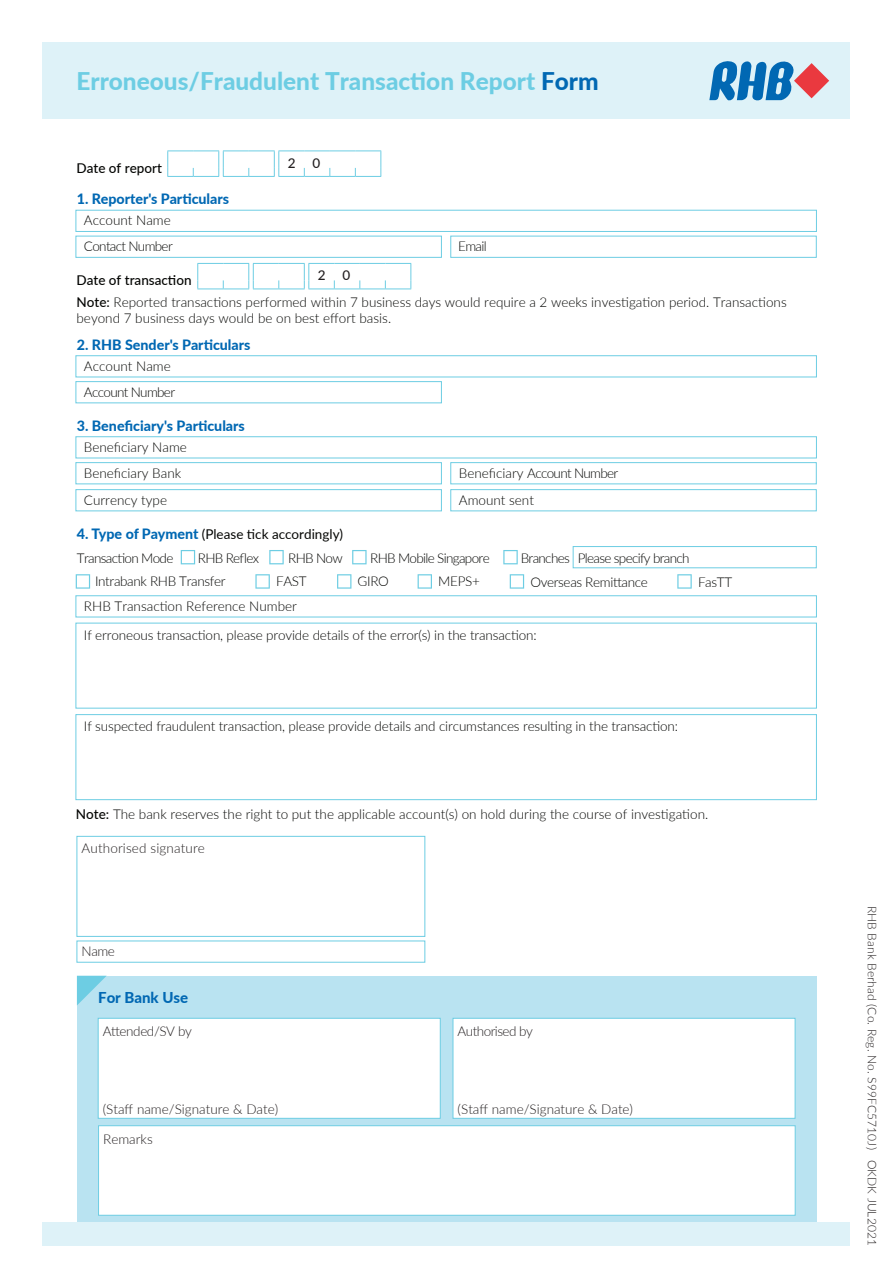
<style>
.page{position:relative;width:893px;height:1263px;background:#fff}
.page>*{position:absolute;margin:0;border:0;box-sizing:border-box;transform-origin:0 0}
.t1{font:800 24.3px "Lato";color:#6dcde3}
.t2{font:800 15px "Lato";color:#0168b3}
.t3{font:800 14.25px "Lato";color:#0168b3}
.t4{font:300 13.5px/25.8px "Lato";letter-spacing:-.01em;color:#040503}
.t5{font:300 13.5px/25.8px "Lato";letter-spacing:-.05em;color:#040503}
.t6{font:300 13.5px "Lato";color:#231f20}
.t7{font:13.5px "Lato";color:#040503}
.t8{font:500 13.5px "Lato";color:#040503}
.t9{font:300 13.5px "Lato";letter-spacing:-.03em;color:#231f20}
.t10{font:300 13.5px "Lato";letter-spacing:-.04em;color:#231f20}
.t11{font:500 13.5px "Lato";color:#231f20}
.t12{font:300 12px "Lato";letter-spacing:.01em;color:#231f20}
.s1{color:#0168b3}
.s2{font-weight:500}
.s3{font-weight:800;font-size:14.25px;color:#0168b3}
</style>
<div class="page">
<div style="left:77px;top:976px;width:740px;height:250px;background:#b9e3f1"></div>
<div style="left:98px;top:1125px;width:697px;height:90px;background:#fff;border:1px solid #6dcde3"></div>
<svg style="left:77px;top:976px;width:29px;height:29px"></svg>
<div style="left:453px;top:1018px;width:342px;height:101px;background:#fff;border:1px solid #6dcde3"></div>
<div style="left:98px;top:1018px;width:343px;height:101px;background:#fff;border:1px solid #6dcde3"></div>
<div style="left:43px;top:43px;width:807px;height:76px;background:#def2f8"></div>
<svg style="left:709px;top:61px;width:120px;height:40px"></svg>
<div style="left:43px;top:1222px;width:807px;height:24px;background:#def2f8"></div>
<svg style="left:167px;top:151px;width:214px;height:26px"></svg>
<svg style="left:197px;top:263px;width:214px;height:27px"></svg>
<div style="left:76px;top:210px;width:741px;height:22px;border:1px solid #6dcde3"></div>
<div style="left:76px;top:236px;width:366px;height:22px;border:1px solid #6dcde3"></div>
<div style="left:450px;top:236px;width:367px;height:22px;border:1px solid #6dcde3"></div>
<div style="left:76px;top:355px;width:741px;height:22px;border:1px solid #6dcde3"></div>
<div style="left:76px;top:381px;width:366px;height:22px;border:1px solid #6dcde3"></div>
<div style="left:76px;top:436px;width:741px;height:22px;border:1px solid #6dcde3"></div>
<div style="left:76px;top:595px;width:741px;height:22px;border:1px solid #6dcde3"></div>
<div style="left:573px;top:546px;width:244px;height:22px;border:1px solid #6dcde3"></div>
<div style="left:76px;top:623px;width:741px;height:85px;border:1px solid #6dcde3"></div>
<div style="left:76px;top:462px;width:366px;height:22px;border:1px solid #6dcde3"></div>
<div style="left:450px;top:462px;width:366px;height:22px;border:1px solid #6dcde3"></div>
<div style="left:76px;top:489px;width:366px;height:22px;border:1px solid #6dcde3"></div>
<div style="left:450px;top:489px;width:366px;height:22px;border:1px solid #6dcde3"></div>
<svg style="left:76px;top:574px;width:14px;height:15px"></svg>
<svg style="left:181px;top:550px;width:14px;height:14px"></svg>
<svg style="left:269px;top:550px;width:15px;height:14px"></svg>
<svg style="left:352px;top:550px;width:15px;height:14px"></svg>
<svg style="left:503px;top:550px;width:15px;height:14px"></svg>
<svg style="left:255px;top:574px;width:15px;height:15px"></svg>
<svg style="left:337px;top:574px;width:14px;height:15px"></svg>
<svg style="left:418px;top:574px;width:14px;height:15px"></svg>
<svg style="left:510px;top:574px;width:14px;height:15px"></svg>
<svg style="left:677px;top:574px;width:15px;height:15px"></svg>
<div style="left:76px;top:714px;width:741px;height:86px;border:1px solid #6dcde3"></div>
<div style="left:77px;top:836px;width:348px;height:101px;border:1px solid #6dcde3"></div>
<h1 class="t1" style="left:77px;top:63px;width:524px">Erroneous/Fraudulent Transaction Report <span class="s1">Form</span></h1>
<p class="t8" style="left:77px;top:158px;width:87px">Date of report</p>
<p class="t11" style="left:288px;top:153px;width:34px">2 0</p>
<p class="t3" style="left:77px;top:188px;width:154px">1. Reporter's Particulars</p>
<p class="t5" style="left:84px;top:207px;width:90px">Account Name<br>Contact Number</p>
<p class="t8" style="left:77px;top:270px;width:117px">Date of transaction</p>
<p class="t11" style="left:318px;top:266px;width:34px">2 0</p>
<p class="t4" style="left:458px;top:233px;width:30px">Email</p>
<p class="t4" style="left:77px;top:293px;width:712px;line-height:16.2px"><span class="s2">Note:</span> Reported transactions performed within 7 business days would require a 2 weeks investigation period. Transactions beyond 7 business days would be on best effort basis.</p>
<p class="t3" style="left:77px;top:334px;width:175px">2. RHB Sender's Particulars</p>
<p class="t5" style="left:84px;top:353px;width:93px">Account Name<br>Account Number</p>
<p class="t3" style="left:77px;top:415px;width:169px">3. Beneficiary's Particulars</p>
<p class="t4" style="left:84px;top:434px;width:104px">Beneficiary Name<br>Beneficiary Bank</p>
<p class="t5" style="left:459px;top:459px;width:161px">Beneficiary Account Number</p>
<p class="t4" style="left:84px;top:486px;width:85px">Currency type</p>
<p class="t4" style="left:459px;top:486px;width:77px">Amount sent</p>
<p class="t7" style="left:77px;top:524px;width:268px"><span class="s3">4. Type of Payment</span> (Please tick accordingly)</p>
<p class="t5" style="left:77px;top:544px;width:98px">Transaction Mode</p>
<p class="t4" style="left:198px;top:544px;width:63px">RHB Reflex</p>
<p class="t4" style="left:288px;top:544px;width:56px">RHB Now</p>
<p class="t5" style="left:370px;top:544px;width:121px">RHB Mobile Singapore</p>
<p class="t5" style="left:521px;top:544px;width:170px">Branches Please specify branch</p>
<p class="t4" style="left:95px;top:568px;width:132px">Intrabank RHB Transfer</p>
<p class="t4" style="left:276px;top:568px;width:32px">FAST</p>
<p class="t4" style="left:358px;top:568px;width:33px">GIRO</p>
<p class="t4" style="left:438px;top:568px;width:43px">MEPS+</p>
<p class="t4" style="left:530px;top:568px;width:119px">Overseas Remittance</p>
<p class="t4" style="left:698px;top:568px;width:36px">FasTT</p>
<p class="t4" style="left:84px;top:593px;width:215px">RHB Transaction Reference Number</p>
<p class="t4" style="left:84px;top:621px;width:454px">If erroneous transaction, please provide details of the error(s) in the transaction:</p>
<p class="t4" style="left:84px;top:713px;width:596px">If suspected fraudulent transaction, please provide details and circumstances resulting in the transaction:</p>
<p class="t4" style="left:76px;top:801px;width:634px"><span class="s2">Note:</span> The bank reserves the right to put the applicable account(s) on hold during the course of investigation.</p>
<p class="t6" style="left:82px;top:838px;width:125px">Authorised signature</p>
<p class="t6" style="left:82px;top:941px;width:35px">Name</p>
<p class="t2" style="left:98px;top:986px;width:92px">For Bank Use</p>
<p class="t9" style="left:103px;top:1022px;width:90px">Attended/SV by</p>
<p class="t10" style="left:458px;top:1022px;width:77px">Authorised by</p>
<p class="t6" style="left:103px;top:1100px;width:177px">(Staff name/Signature &amp; Date)</p>
<p class="t6" style="left:458px;top:1100px;width:177px">(Staff name/Signature &amp; Date)</p>
<p class="t6" style="left:103px;top:1129px;width:51px">Remarks</p>
<p class="t12" style="left:881px;top:906px;width:342px;rotate:90deg">RHB Bank Berhad (Co. Reg. No. S99FC5710J) OKDK JUL2021</p>
</div>
